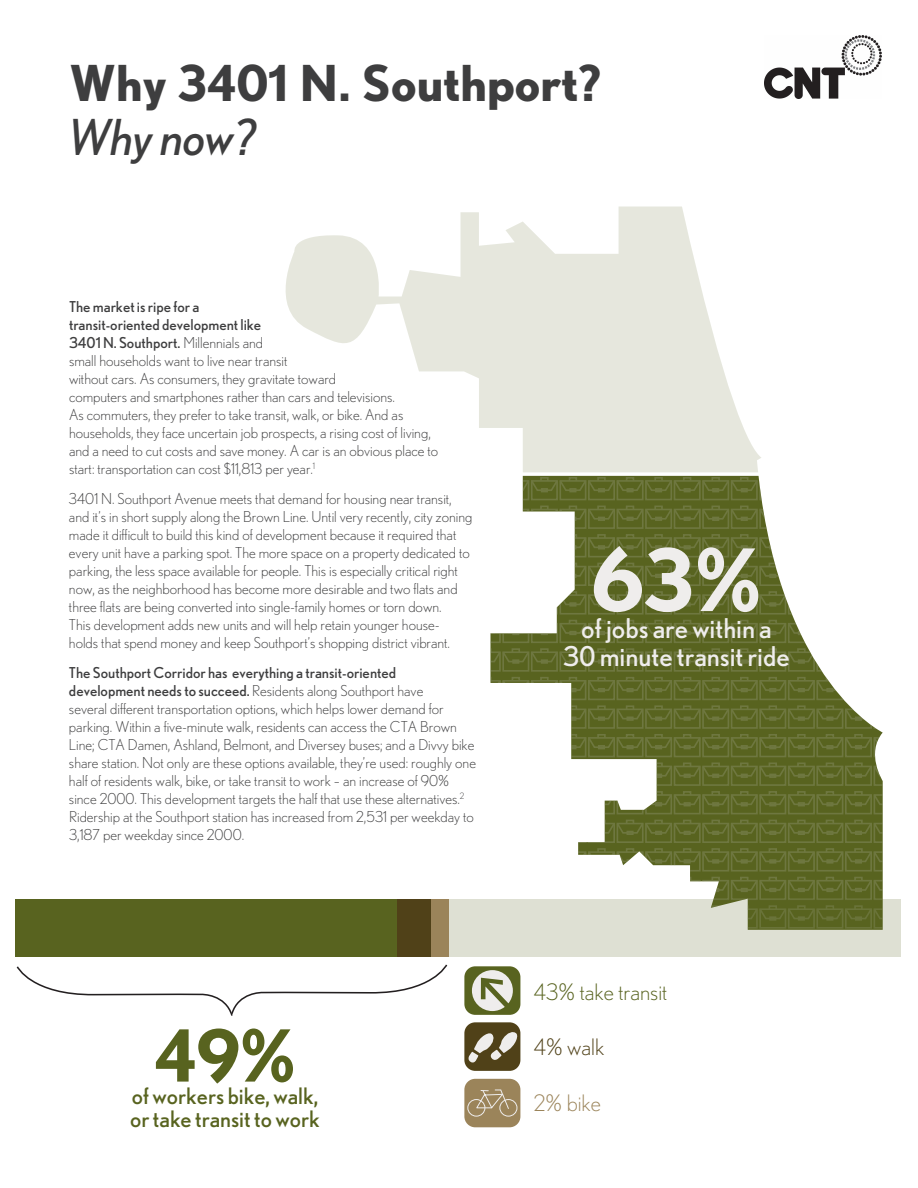
<style>
.page{position:relative;width:918px;height:1188px;background:#fff}
.page>*{position:absolute;margin:0;border:0;box-sizing:border-box;transform-origin:0 0}
.t1{font:700 85.8px "Nobel";color:#efedec}
.t2{font:700 71.55px "Nobel";color:#58631f}
.t3{font:700 49.5px "Nobel";color:#3e3e3f}
.t4{font:italic 500 49.5px "Nobel";color:#3e3e3f}
.t5{font:500 27.15px/27.2px "Nobel";color:#efedec;text-align:center}
.t6{font:500 22.65px/22.6px "Nobel";color:#58631f}
.t7{font:300 22.65px "Nobel";color:#58631f}
.t8{font:300 22.65px "Nobel";color:#504118}
.t9{font:300 22.65px "Nobel";color:#9b845a}
.t10{font:300 15px/18px "Nobel";color:#3e3e3f}
.s1{font-weight:500}
</style>
<div class="page">
<svg style="left:522px;top:476px;width:361px;height:344px;fill:#58631f"></svg>
<svg style="left:286px;top:207px;width:475px;height:265px;fill:#e6e7dd"></svg>
<svg style="left:522px;top:477px;width:361px;height:23px"></svg>
<svg style="left:522px;top:506px;width:361px;height:51px"></svg>
<svg style="left:490px;top:563px;width:393px;height:194px"></svg>
<svg style="left:522px;top:763px;width:361px;height:51px"></svg>
<svg style="left:490px;top:820px;width:394px;height:80px"></svg>
<img style="left:764px;top:36px;width:117px;height:63px">
<svg style="left:449px;top:900px;width:452px;height:57px;background:#c9ccb7"></svg>
<div style="left:431px;top:900px;width:18px;height:57px;background:#9b845a"></div>
<div style="left:395px;top:900px;width:36px;height:57px;background:#504118"></div>
<div style="left:15px;top:900px;width:382px;height:57px;background:#58631f"></div>
<svg style="left:16px;top:964px;width:432px;height:52px"></svg>
<div style="left:464px;top:1079px;width:56px;height:48px;background:#9b845a;border-radius:11px"></div>
<div style="left:464px;top:966px;width:56px;height:49px;background:#58631f;border-radius:11px"></div>
<div style="left:464px;top:1022px;width:56px;height:49px;background:#504118;border-radius:11px"></div>
<div style="left:467px;top:1099px;width:18px;height:17px;border:1px solid #efedec;border-radius:50%"></div>
<div style="left:500px;top:1099px;width:17px;height:17px;border:1px solid #efedec;border-radius:50%"></div>
<svg style="left:476px;top:1089px;width:33px;height:20px"></svg>
<svg style="left:465px;top:1032px;width:55px;height:33px"></svg>
<svg style="left:472px;top:970px;width:41px;height:41px"></svg>
<h3 class="t3" style="left:69px;top:54px;width:534px">Why 3401 N. Southport?</h3>
<h3 class="t4" style="left:69px;top:109px;width:189px">Why now?</h3>
<p class="t10" style="left:69px;top:298px;width:371px"><span class="s1">The market is ripe for a<br>transit-oriented development like<br>3401 N. Southport.</span> Millennials and<br>small households want to live near transit<br>without cars. As consumers, they gravitate toward<br>computers and smartphones rather than cars and televisions.<br>As commuters, they prefer to take transit, walk, or bike. And as households, they face uncertain job prospects, a rising cost of living, and a need to cut costs and save money. A car is an obvious place to start: transportation can cost $11,813 per year.<sup>1</sup></p>
<p class="t10" style="left:69px;top:490px;width:405px">3401 N. Southport Avenue meets that demand for housing near transit, and it’s in short supply along the Brown Line. Until very recently, city zoning made it difficult to build this kind of development because it required that every unit have a parking spot. The more space on a property dedicated to parking, the less space available for people. This is especially critical right now, as the neighborhood has become more desirable and two flats and three flats are being converted into single-family homes or torn down.<br>This development adds new units and will help retain younger house&shy;holds that spend money and keep Southport’s shopping district vibrant.</p>
<p class="t10" style="left:69px;top:664px;width:408px"><span class="s1">The Southport Corridor has everything a transit-oriented development needs to succeed.</span> Residents along Southport have<br>several different transportation options, which helps lower demand for parking. Within a five-minute walk, residents can access the CTA Brown Line; CTA Damen, Ashland, Belmont, and Diversey buses; and a Divvy bike share station. Not only are these options available, they’re used: roughly one half of residents walk, bike, or take transit to work – an increase of 90% since 2000. This development targets the half that use these alternatives.<sup>2<br></sup>Ridership at the Southport station has increased from 2,531 per weekday to 3,187 per weekday since 2000.</p>
<h2 class="t2" style="left:155px;top:1013px;width:142px">49%</h2>
<h3 class="t6" style="left:130px;top:1085px;width:191px">of workers bike, walk, or take transit to work</h3>
<h1 class="t1" style="left:592px;top:529px;width:170px">63%</h1>
<h3 class="t5" style="left:563px;top:615px;width:228px">of jobs are within a<br>30 minute transit ride</h3>
<h3 class="t7" style="left:534px;top:979px;width:135px">43% take transit</h3>
<h3 class="t8" style="left:534px;top:1034px;width:72px">4% walk</h3>
<h3 class="t9" style="left:534px;top:1090px;width:69px">2% bike</h3>
</div>
